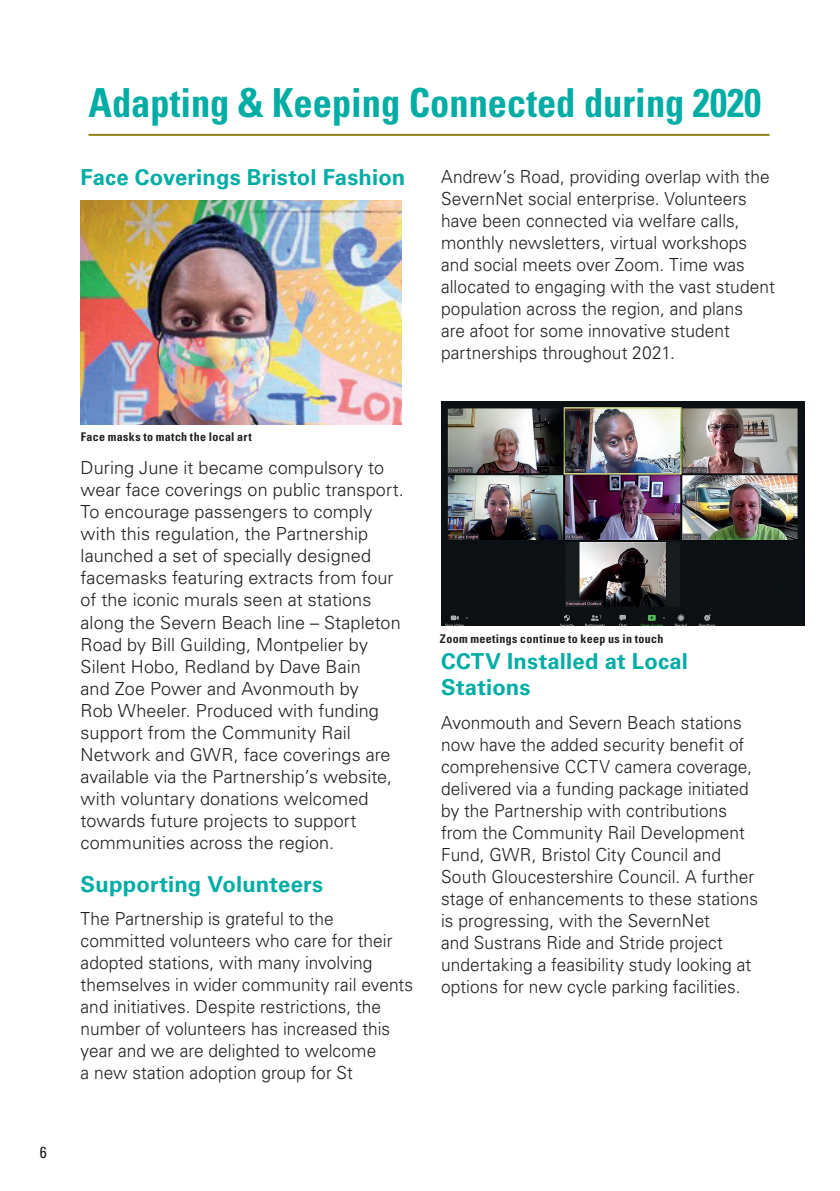
<style>
.page{position:relative;width:840px;height:1191px;background:#fff}
.page>*{position:absolute;margin:0;border:0;box-sizing:border-box;transform-origin:0 0}
._22_pt_Main_Headers{font:700 condensed 40px "Univers";color:#00ada5;scale:.96 1}
._8pt_Body{font:700 22px/26px "Univers";letter-spacing:.01em;color:#00ada5}
._8pt_Body-2{font:300 18px/22px "Univers";letter-spacing:.005em;color:#231f20;scale:.96 1}
._11_pt_Sub_Headers{font:300 18px/22px "Univers";letter-spacing:.005em;color:#231f20}
.t1{font:condensed 16px "Univers";color:#231f20}
._9_pt_Body_-_Light{font:700 condensed 12px "Univers";letter-spacing:.025em;color:#231f20}
</style>
<div class="page">
<hr style="left:88px;top:134px;width:681px;height:2px;background:#918619">
<img style="left:81px;top:200px;width:320px;height:224px">
<img style="left:441px;top:401px;width:362px;height:224px">
<p class="t1" style="left:40px;top:1142px;width:9px">6</p>
<p class="_22_pt_Main_Headers" style="left:88px;top:78px;width:701px">Adapting &amp; Keeping Connected during 2020</p>
<p class="_8pt_Body" style="left:81px;top:164px;width:326px">Face Coverings Bristol Fashion</p>
<p class="_9_pt_Body_-_Light" style="left:81px;top:429px;width:172px">Face masks to match the local art</p>
<p class="_11_pt_Sub_Headers" style="left:81px;top:457px;width:324px">During June it became compulsory to wear face coverings on public transport.<br>To encourage passengers to comply with this regulation, the Partnership launched a set of specially designed facemasks featuring extracts from four of the iconic murals seen at stations along the Severn Beach line – Stapleton Road by Bill Guilding, Montpelier by Silent Hobo, Redland by Dave Bain<br>and Zoe Power and Avonmouth by<br>Rob Wheeler. Produced with funding support from the Community Rail Network and GWR, face coverings are available via the Partnership’s website, with voluntary donations welcomed towards future projects to support communities across the region.</p>
<p class="_8pt_Body" style="left:81px;top:871px;width:244px">Supporting Volunteers</p>
<p class="_8pt_Body-2" style="left:81px;top:907px;width:347px">The Partnership is grateful to the committed volunteers who care for their adopted stations, with many involving themselves in wider community rail events and initiatives. Despite restrictions, the number of volunteers has increased this year and we are delighted to welcome<br>a new station adoption group for St</p>
<p class="_8pt_Body-2" style="left:441px;top:165px;width:349px">Andrew’s Road, providing overlap with the SevernNet social enterprise. Volunteers have been connected via welfare calls, monthly newsletters, virtual workshops and social meets over Zoom. Time was allocated to engaging with the vast student population across the region, and plans<br>are afoot for some innovative student partnerships throughout 2021.</p>
<p class="_9_pt_Body_-_Light" style="left:439px;top:631px;width:225px">Zoom meetings continue to keep us in touch</p>
<p class="_8pt_Body" style="left:441px;top:648px;width:248px">CCTV Installed at Local<br>Stations</p>
<p class="_8pt_Body-2" style="left:441px;top:711px;width:331px">Avonmouth and Severn Beach stations now have the added security benefit of comprehensive CCTV camera coverage, delivered via a funding package initiated by the Partnership with contributions from the Community Rail Development Fund, GWR, Bristol City Council and South Gloucestershire Council. A further stage of enhancements to these stations is progressing, with the SevernNet<br>and Sustrans Ride and Stride project undertaking a feasibility study looking at options for new cycle parking facilities.</p>
</div>
